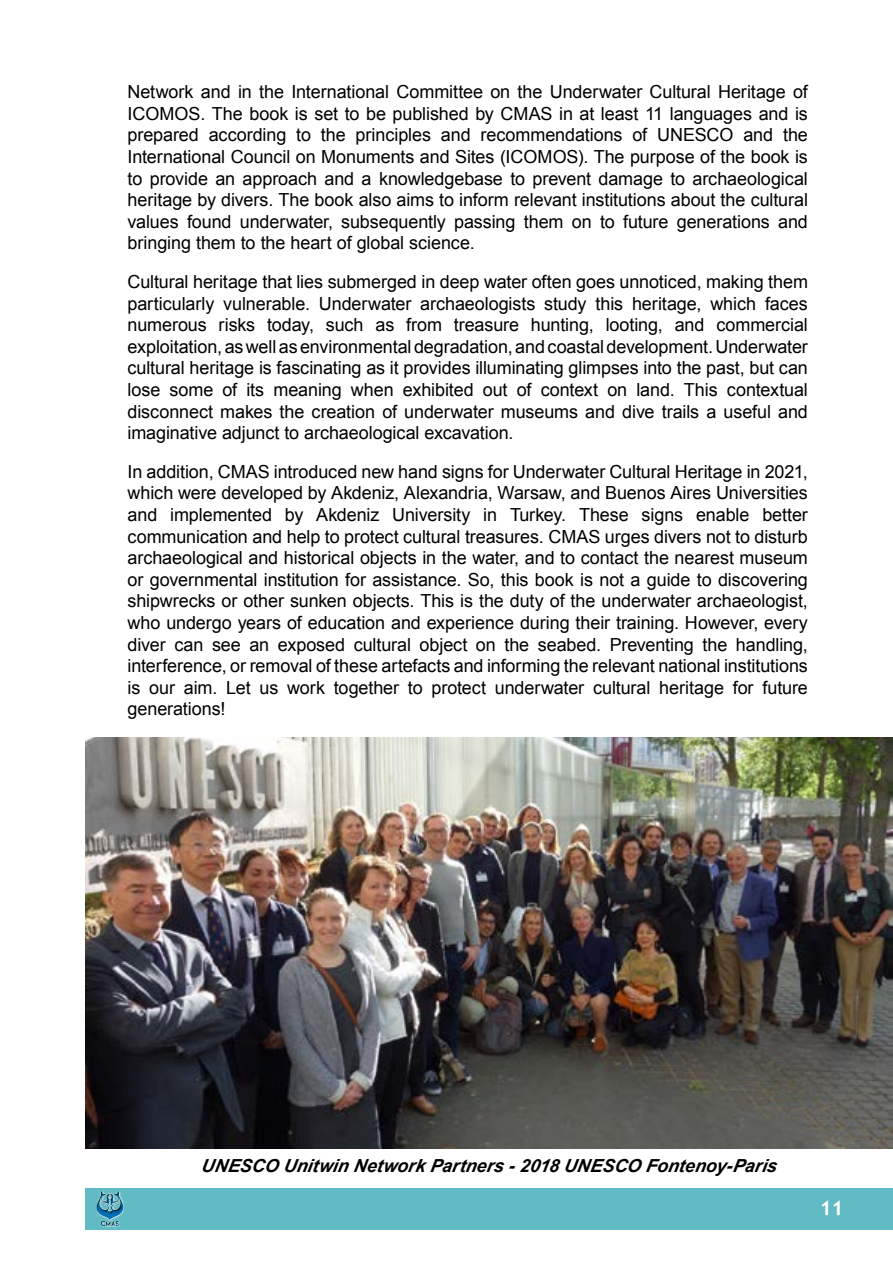
<style>
.page{position:relative;width:893px;height:1263px;background:#fff}
.page>*{position:absolute;margin:0;border:0;box-sizing:border-box;transform-origin:0 0}
.t1{font:600 21px "Itc Kabel";color:#fff}
.t2{font:18px/21.6px "Arial";letter-spacing:-.005em;color:#000;text-align:justify}
.t3{font:italic 700 18px "Arial";letter-spacing:.005em;color:#000}
</style>
<div class="page">
<div style="left:85px;top:1188px;width:808px;height:41px;background:#61bbc4"></div>
<div style="left:84px;top:1181px;width:52px;height:47px;background:#000;opacity:.75"></div>
<img style="left:85px;top:737px;width:807px;height:411px">
<p class="t2" style="left:128px;top:81px;width:682px">Network and in the International Committee on the Underwater Cultural Heritage of ICOMOS. The book is set to be published by CMAS in at least 11 languages and is prepared according to the principles and recommendations of UNESCO and the International Council on Monuments and Sites (ICOMOS). The purpose of the book is to provide an approach and a knowledgebase to prevent damage to archaeological heritage by divers. The book also aims to inform relevant institutions about the cultural values found underwater, subsequently passing them on to future generations and bringing them to the heart of global science.</p>
<p class="t2" style="left:128px;top:271px;width:682px">Cultural heritage that lies submerged in deep water often goes unnoticed, making them particularly vulnerable. Underwater archaeologists study this heritage, which faces numerous risks today, such as from treasure hunting, looting, and commercial exploitation, as well as environmental degradation, and coastal development. Underwater cultural heritage is fascinating as it provides illuminating glimpses into the past, but can lose some of its meaning when exhibited out of context on land. This contextual disconnect makes the creation of underwater museums and dive trails a useful and imaginative adjunct to archaeological excavation.</p>
<p class="t2" style="left:128px;top:461px;width:682px">In addition, CMAS introduced new hand signs for Underwater Cultural Heritage in 2021, which were developed by Akdeniz, Alexandria, Warsaw, and Buenos Aires Universities and implemented by Akdeniz University in Turkey. These signs enable better communication and help to protect cultural treasures. CMAS urges divers not to disturb archaeological and historical objects in the water, and to contact the nearest museum or governmental institution for assistance. So, this book is not a guide to discovering shipwrecks or other sunken objects. This is the duty of the underwater archaeologist, who undergo years of education and experience during their training. However, every diver can see an exposed cultural object on the seabed. Preventing the handling, interference, or removal of these artefacts and informing the relevant national institutions is our aim. Let us work together to protect underwater cultural heritage for future generations!</p>
<p class="t3" style="left:201px;top:1154px;width:581px">UNESCO Unitwin Network Partners -2018 UNESCO Fontenoy-Paris</p>
<p class="t1" style="left:820px;top:1195px;width:25px">11</p>
</div>
